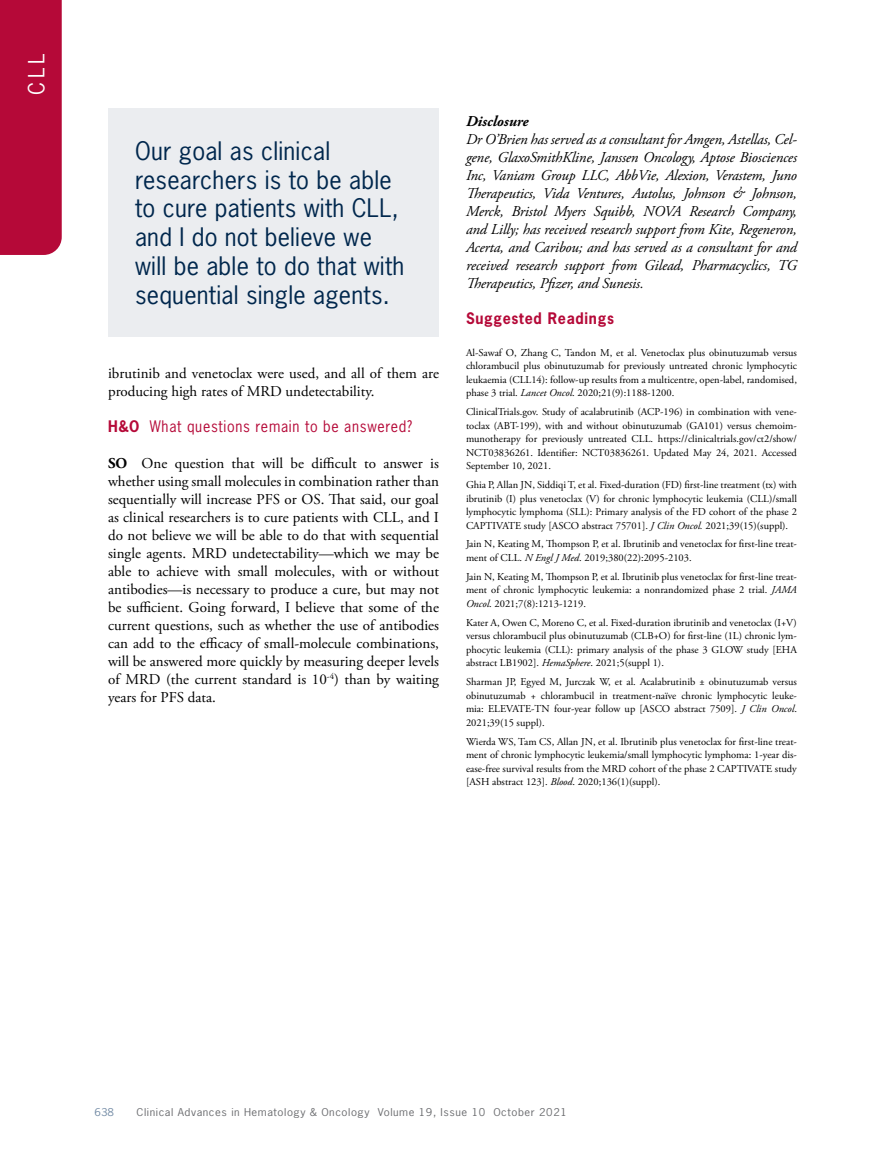
<style>
.page{position:relative;width:878px;height:1175px;background:#fff}
.page>*{position:absolute;margin:0;border:0;box-sizing:border-box;transform-origin:0 0}
.t1{font:24px/28.8px "News Gothic Std";letter-spacing:.01em;color:#00274d}
.t2{font:21px "News Gothic Std";color:#fff}
.t3{font:15px/18px "Adobe Garamond Pro";color:#000}
.t4{font:italic 15px/18px "Adobe Garamond Pro";letter-spacing:-.01em;color:#000;text-align:justify}
.t5{font:15px "News Gothic Std";letter-spacing:.05em;color:#b50938;scale:.95 1}
.t6{font:700 15px "News Gothic Std";letter-spacing:.05em;color:#b50938;scale:.95 1}
.t7{font:italic 700 15px "Adobe Garamond Pro";color:#000}
.t8{font:10.5px/13.5px "Adobe Garamond Pro";color:#000;text-align:justify}
.t9{font:10.2px "News Gothic Std";letter-spacing:.05em;color:#6d6e71;scale:1.11 1}
.t10{font:10.2px "News Gothic Std";color:#738ba5;scale:1.11 1}
.s1{font-weight:700}
.s2{font-style:italic}
</style>
<div class="page">
<div style="left:0;top:0;width:62px;height:255px;background:#b50938"></div>
<div style="left:108px;top:108px;width:331px;height:229px;background:#ebedf0"></div>
<h2 class="t2" style="left:23px;top:94px;width:43px;rotate:-90deg">CLL</h2>
<h1 class="t1" style="left:135px;top:136px;width:271px">Our goal as clinical researchers is to be able to cure patients with CLL, and I do not believe we will be able to do that with sequential single agents.</h1>
<h3 class="t3" style="left:108px;top:365px;width:332px">ibrutinib and venetoclax were used, and all of them are producing high rates of MRD undetectability.</h3>
<h3 class="t5" style="left:108px;top:417px;width:322px"><span class="s1">H&amp;O</span> What questions remain to be answered?</h3>
<p class="t3" style="left:108px;top:455px;width:332px;text-align:justify"><span class="s1">SO</span> One question that will be difficult to answer is whether using small molecules in combination rather than sequentially will increase PFS or OS. That said, our goal as clinical researchers is to cure patients with CLL, and I do not believe we will be able to do that with sequential single agents. MRD undetectability—which we may be able to achieve with small molecules, with or without antibodies—is necessary to produce a cure, but may not be sufficient. Going forward, I believe that some of the current questions, such as whether the use of antibodies can add to the efficacy of small-molecule combinations, will be answered more quickly by measuring deeper levels of MRD (the current standard is 10<sup>-4</sup>) than by waiting years for PFS data.</p>
<h3 class="t7" style="left:466px;top:113px;width:64px">Disclosure</h3>
<p class="t4" style="left:466px;top:131px;width:332px">Dr O’Brien has served as a consultant for Amgen, Astellas, Cel&shy;gene, GlaxoSmithKline, Janssen Oncology, Aptose Biosciences Inc, Vaniam Group LLC, AbbVie, Alexion, Verastem, Juno Therapeutics, Vida Ventures, Autolus, Johnson &amp; Johnson, Merck, Bristol Myers Squibb, NOVA Research Company, and Lilly; has received research support from Kite, Regeneron, Acerta, and Caribou; and has served as a consultant for and received research support from Gilead, Pharmacyclics, TG Therapeutics, Pfizer, and Sunesis.</p>
<h3 class="t6" style="left:466px;top:308px;width:157px">Suggested Readings</h3>
<p class="t8" style="left:466px;top:346px;width:332px">Al-Sawaf O, Zhang C, Tandon M, et al. Venetoclax plus obinutuzumab versus chlorambucil plus obinutuzumab for previously untreated chronic lymphocytic leukaemia (CLL14): follow-up results from a multicentre, open-label, randomised, phase 3 trial. <span class="s2">Lancet Oncol</span>. 2020;21(9):1188-1200.</p>
<p class="t8" style="left:466px;top:405px;width:332px">ClinicalTrials.gov. Study of acalabrutinib (ACP-196) in combination with vene&shy;toclax (ABT-199), with and without obinutuzumab (GA101) versus chemoim&shy;munotherapy for previously untreated CLL. https://clinicaltrials.gov/ct2/show/ NCT03836261. Identifier: NCT03836261. Updated May 24, 2021. Accessed September 10, 2021.</p>
<p class="t8" style="left:466px;top:478px;width:332px">Ghia P, Allan JN, Siddiqi T, et al. Fixed-duration (FD) first-line treatment (tx) with ibrutinib (I) plus venetoclax (V) for chronic lymphocytic leukemia (CLL)/small lymphocytic lymphoma (SLL): Primary analysis of the FD cohort of the phase 2<br>CAPTIVATE study [ASCO abstract 75701]. <span class="s2">J Clin Oncol.</span> 2021;39(15)(suppl).</p>
<p class="t8" style="left:466px;top:538px;width:332px">Jain N, Keating M, Thompson P, et al. Ibrutinib and venetoclax for first-line treat&shy;ment of CLL. <span class="s2">N Engl J Med</span>. 2019;380(22):2095-2103.</p>
<p class="t8" style="left:466px;top:570px;width:332px">Jain N, Keating M, Thompson P, et al. Ibrutinib plus venetoclax for first-line treat&shy;ment of chronic lymphocytic leukemia: a nonrandomized phase 2 trial. <span class="s2">JAMA Oncol</span>. 2021;7(8):1213-1219.</p>
<p class="t8" style="left:466px;top:616px;width:332px">Kater A, Owen C, Moreno C, et al. Fixed-duration ibrutinib and venetoclax (I+V) versus chlorambucil plus obinutuzumab (CLB+O) for first-line (1L) chronic lym&shy;phocytic leukemia (CLL): primary analysis of the phase 3 GLOW study [EHA abstract LB1902]. <span class="s2">HemaSphere</span>. 2021;5(suppl 1).</p>
<p class="t8" style="left:466px;top:675px;width:332px">Sharman JP, Egyed M, Jurczak W, et al. Acalabrutinib ± obinutuzumab versus obinutuzumab + chlorambucil in treatment-naïve chronic lymphocytic leuke&shy;mia: ELEVATE-TN four-year follow up [ASCO abstract 7509]. <span class="s2">J Clin Oncol</span>.<br>2021;39(15 suppl).</p>
<p class="t8" style="left:466px;top:735px;width:332px">Wierda WS, Tam CS, Allan JN, et al. Ibrutinib plus venetoclax for first-line treat&shy;ment of chronic lymphocytic leukemia/small lymphocytic lymphoma: 1-year dis&shy;ease-free survival results from the MRD cohort of the phase 2 CAPTIVATE study [ASH abstract 123]. <span class="s2">Blood</span>. 2020;136(1)(suppl).</p>
<p class="t10" style="left:94px;top:1105px;width:19px">638</p>
<p class="t9" style="left:136px;top:1105px;width:389px">Clinical Advances in Hematology &amp; Oncology Volume 19, Issue 10 October 2021</p>
</div>
